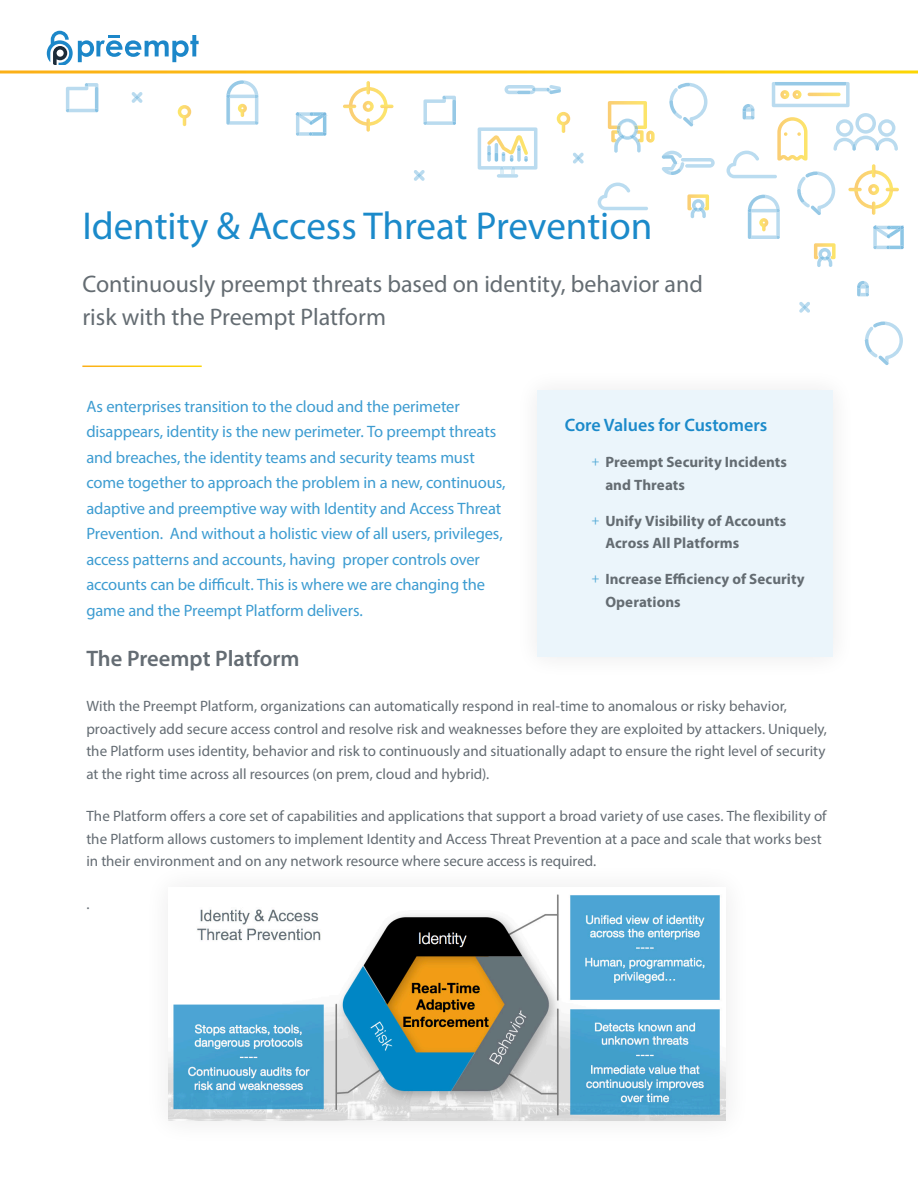
<style>
.page{position:relative;width:918px;height:1188px;background:#fff}
.page>*{position:absolute;margin:0;border:0;box-sizing:border-box;transform-origin:0 0}
.Fact_Sheet_Title{font:39px "Myriad Pro";color:#1b8aca}
.Subtitle{font:24px/33px "Myriad Pro";color:#646c72}
.t1{font:600 22.5px "Myriad Pro";color:#646c73}
.t2{font:600 18px "Myriad Pro";color:#1b8aca}
.Body_Copy{font:16.5px/25.5px "Myriad Pro";letter-spacing:-.01em;color:#3d9cd1}
.t3{font:15px/22.5px "Myriad Pro";color:#646c73}
.t4{font:700 15px/22.5px "Myriad Pro";letter-spacing:.005em;color:#646c72}
.s1{font-family:"Proxima Nova";font-weight:400;color:#4fa8d5}
</style>
<div class="page">
<svg style="left:0;top:70px;width:918px;height:4px;background:#fcd24a"></svg>
<svg style="left:687px;top:194px;width:22px;height:24px"></svg>
<svg style="left:366px;top:118px;width:4px;height:14px"></svg>
<svg style="left:380px;top:105px;width:14px;height:3px"></svg>
<svg style="left:343px;top:81px;width:45px;height:45px"></svg>
<svg style="left:497px;top:174px;width:21px;height:4px"></svg>
<svg style="left:478px;top:127px;width:59px;height:47px"></svg>
<svg style="left:865px;top:321px;width:38px;height:44px"></svg>
<svg style="left:662px;top:151px;width:53px;height:24px"></svg>
<svg style="left:296px;top:112px;width:31px;height:24px"></svg>
<svg style="left:414px;top:170px;width:11px;height:11px"></svg>
<svg style="left:799px;top:302px;width:11px;height:11px"></svg>
<svg style="left:573px;top:153px;width:11px;height:11px"></svg>
<svg style="left:598px;top:183px;width:50px;height:27px"></svg>
<svg style="left:66px;top:83px;width:32px;height:29px"></svg>
<svg style="left:423px;top:96px;width:33px;height:29px"></svg>
<svg style="left:608px;top:101px;width:47px;height:52px"></svg>
<svg style="left:857px;top:281px;width:12px;height:15px"></svg>
<svg style="left:178px;top:105px;width:13px;height:21px"></svg>
<svg style="left:557px;top:112px;width:13px;height:21px"></svg>
<svg style="left:226px;top:80px;width:32px;height:45px"></svg>
<svg style="left:505px;top:85px;width:56px;height:9px"></svg>
<svg style="left:669px;top:83px;width:38px;height:43px"></svg>
<svg style="left:727px;top:82px;width:177px;height:185px"></svg>
<svg style="left:131px;top:92px;width:12px;height:11px"></svg>
<svg style="left:47px;top:31px;width:152px;height:34px"></svg>
<div style="left:538px;top:391px;width:295px;height:266px;background:#ebf5fb"></div>
<img style="left:168px;top:894px;width:558px;height:226px">
<p class="Fact_Sheet_Title" style="left:82px;top:202px;width:572px">Identity &amp; Access Threat Prevention</p>
<p class="Subtitle" style="left:82px;top:267px;width:622px">Continuously preempt threats based on identity, behavior and risk with the Preempt Platform</p>
<p class="Body_Copy" style="left:86px;top:393px;width:421px">As enterprises transition to the cloud and the perimeter disappears, identity is the new perimeter. To preempt threats and breaches, the identity teams and security teams must come together to approach the problem in a new, continuous, adaptive and preemptive way with Identity and Access Threat Prevention. And without a holistic view of all users, privileges, access patterns and accounts, having proper controls over accounts can be difficult. This is where we are changing the game and the Preempt Platform delivers.</p>
<h2 class="t1" style="left:86px;top:644px;width:215px">The Preempt Platform</h2>
<h2 class="t3" style="left:86px;top:695px;width:742px">With the Preempt Platform, organizations can automatically respond in real-time to anomalous or risky behavior, proactively add secure access control and resolve risk and weaknesses before they are exploited by attackers. Uniquely, the Platform uses identity, behavior and risk to continuously and situationally adapt to ensure the right level of security at the right time across all resources (on prem, cloud and hybrid).</h2>
<h2 class="t3" style="left:86px;top:805px;width:742px">The Platform offers a core set of capabilities and applications that support a broad variety of use cases. The flexibility of the Platform allows customers to implement Identity and Access Threat Prevention at a pace and scale that works best in their environment and on any network resource where secure access is required.</h2>
<h3 class="t3" style="left:86px;top:893px;width:5px">.</h3>
<h3 class="t2" style="left:565px;top:414px;width:204px">Core Values for Customers</h3>
<p class="t4" style="left:605px;top:451px;width:183px;text-indent:-14px"><span class="s1">+</span> Preempt Security Incidents and Threats</p>
<p class="t4" style="left:605px;top:509px;width:183px;text-indent:-14px"><span class="s1">+</span> Unify Visibility of Accounts<br>Across All Platforms</p>
<p class="t4" style="left:605px;top:568px;width:201px;text-indent:-14px"><span class="s1">+</span> Increase Efficiency of Security<br>Operations</p>
</div>
